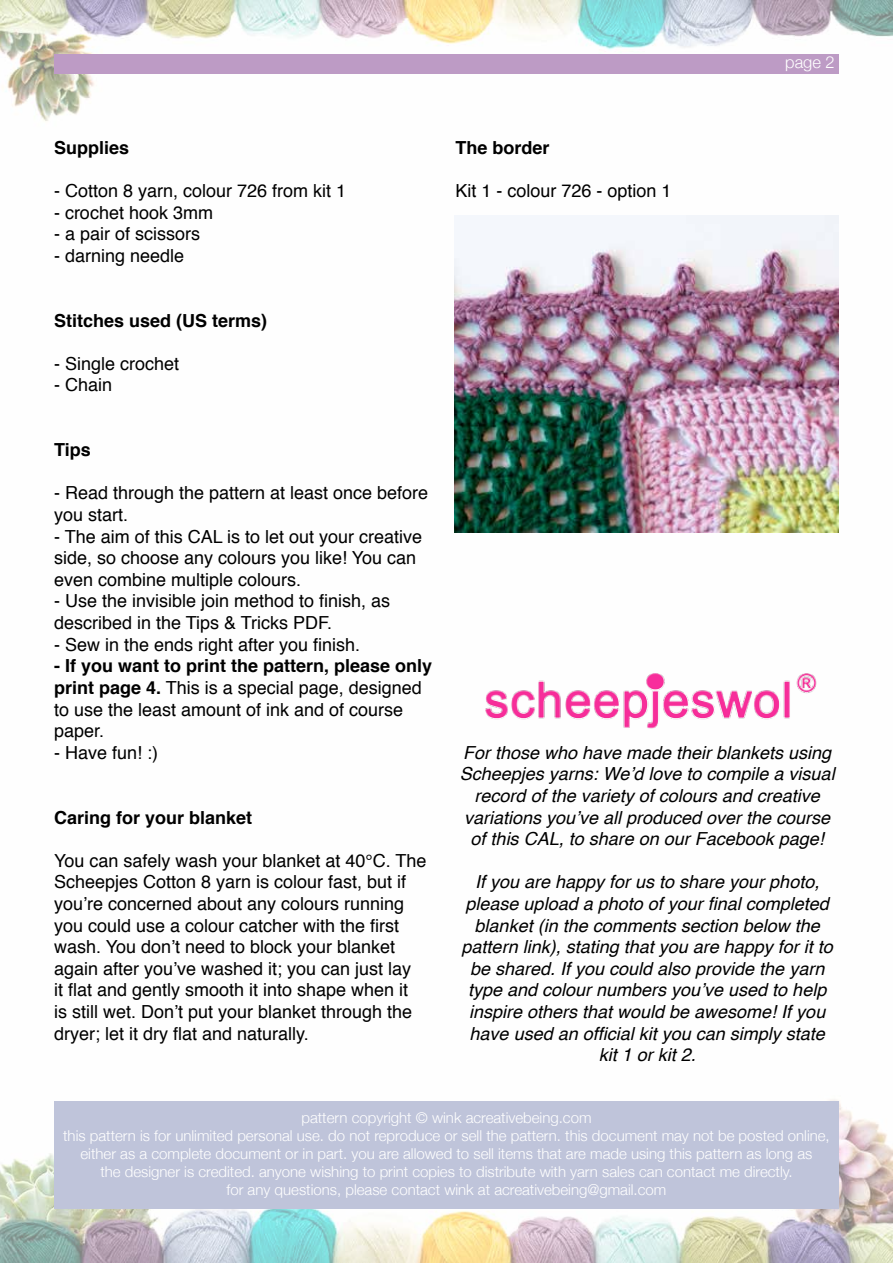
<style>
.page{position:relative;width:893px;height:1263px;background:#fff}
.page>*{position:absolute;margin:0;border:0;box-sizing:border-box;transform-origin:0 0}
.t1{font:18px/21.6px "Helvetica";color:#000}
.t2{font:italic 18px/21.6px "Helvetica";color:#000;text-align:center}
.t3{font:700 18px "Helvetica";color:#000}
.t4{font:300 16.5px "Helvetica Neue";color:#fff}
.t5{font:300 15px/18px "Helvetica Neue";color:#fff;text-align:center}
.s1{font-weight:700}
</style>
<div class="page">
<img style="left:0;top:0;width:893px;height:1263px">
<div style="left:54px;top:1101px;width:785px;height:108px;background:#bfc4da"></div>
<div style="left:54px;top:54px;width:785px;height:20px;background:#bd9bc5"></div>
<img style="left:455px;top:215px;width:384px;height:318px">
<img style="left:484px;top:672px;width:334px;height:59px">
<p class="t4" style="left:785px;top:49px;width:51px">page 2</p>
<p class="t3" style="left:54px;top:133px;width:77px">Supplies</p>
<p class="t1" style="left:54px;top:180px;width:294px">- Cotton 8 yarn, colour 726 from kit 1</p>
<p class="t1" style="left:54px;top:202px;width:161px">- crochet hook 3mm</p>
<p class="t1" style="left:54px;top:224px;width:148px">- a pair of scissors</p>
<p class="t1" style="left:54px;top:245px;width:132px">- darning needle</p>
<p class="t3" style="left:54px;top:306px;width:215px">Stitches used (US terms)</p>
<p class="t1" style="left:54px;top:353px;width:127px">- Single crochet</p>
<p class="t1" style="left:54px;top:375px;width:60px">- Chain</p>
<p class="t3" style="left:54px;top:435px;width:38px">Tips</p>
<p class="t1" style="left:54px;top:483px;width:376px">- Read through the pattern at least once before you start.</p>
<p class="t1" style="left:54px;top:526px;width:370px">- The aim of this CAL is to let out your creative side, so choose any colours you like! You can even combine multiple colours.</p>
<p class="t1" style="left:54px;top:591px;width:338px">- Use the invisible join method to finish, as described in the Tips &amp; Tricks PDF.</p>
<p class="t1" style="left:54px;top:634px;width:308px">- Sew in the ends right after you finish.</p>
<p class="t1" style="left:54px;top:656px;width:380px"><span class="s1">- If you want to print the pattern, please only print page 4.</span> This is a special page, designed to use the least amount of ink and of course paper.</p>
<p class="t1" style="left:54px;top:742px;width:106px">- Have fun! :)</p>
<p class="t3" style="left:54px;top:803px;width:200px">Caring for your blanket</p>
<p class="t1" style="left:54px;top:850px;width:374px">You can safely wash your blanket at 40°C. The Scheepjes Cotton 8 yarn is colour fast, but if you’re concerned about any colours running you could use a colour catcher with the first wash. You don’t need to block your blanket again after you’ve washed it; you can just lay<br>it flat and gently smooth it into shape when it<br>is still wet. Don’t put your blanket through the dryer; let it dry flat and naturally.</p>
<p class="t3" style="left:455px;top:133px;width:96px">The border</p>
<p class="t1" style="left:455px;top:180px;width:218px">Kit 1 - colour 726 - option 1</p>
<p class="t2" style="left:460px;top:742px;width:376px">For those who have made their blankets using Scheepjes yarns: We’d love to compile a visual record of the variety of colours and creative variations you’ve all produced over the course of this CAL, to share on our Facebook page!</p>
<p class="t2" style="left:462px;top:872px;width:373px">If you are happy for us to share your photo, please upload a photo of your final completed blanket (in the comments section below the pattern link), stating that you are happy for it to be shared. If you could also provide the yarn type and colour numbers you’ve used to help inspire others that would be awesome! If you have used an official kit you can simply state kit 1 or kit 2.</p>
<p class="t5" style="left:63px;top:1107px;width:768px">pattern copyright © wink acreativebeing.com<br>this pattern is for unlimited personal use. do not reproduce or sell the pattern. this document may not be posted online, either as a complete document or in part. you are allowed to sell items that are made using this pattern as long as<br>the designer is credited. anyone wishing to print copies to distribute with yarn sales can contact me directly.<br>for any questions, please contact wink at acreativebeing@gmail.com</p>
</div>
